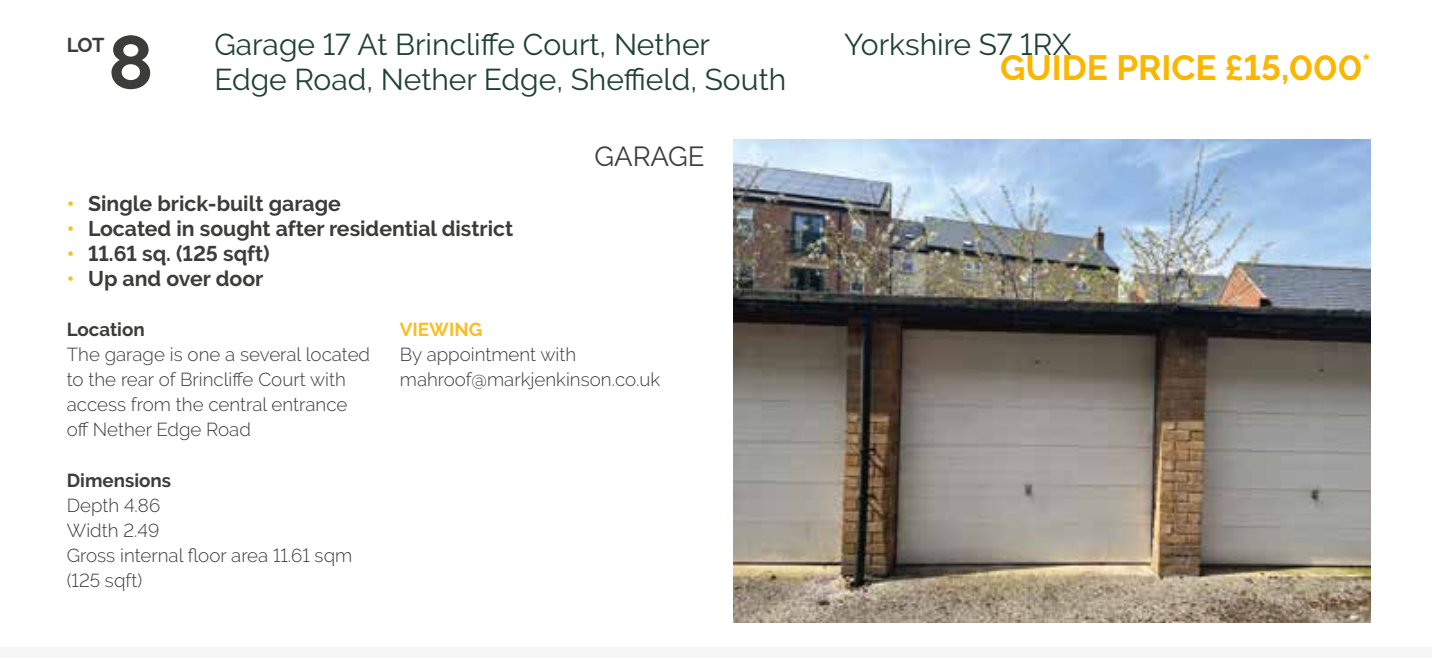
<style>
.page{position:relative;width:1432px;height:658px;background:#fff}
.page>*{position:absolute;margin:0;border:0;box-sizing:border-box;transform-origin:0 0}
.t1{font:700 75px "Raleway";color:#3c3c3b}
.t2{font:700 35px "Raleway";color:#fab600}
.t3{font:30px/35px "Raleway";color:#1f4136}
.t4{font:27.5px "Raleway";color:#3c3c3b}
.t5{font:700 21.25px "Raleway";color:#3c3c3b}
.t6{font:700 20px "Raleway";color:#3c3c3b}
.t7{font:300 18.75px/25px "Raleway";color:#3c3c3b}
.t8{font:700 18.75px "Raleway";color:#3c3c3b}
.t9{font:700 18.75px "Raleway";color:#fcbd20}
.s1{color:#fcbd20}
</style>
<div class="page">
<img style="left:733px;top:140px;width:638px;height:482px">
<div style="left:0;top:646px;width:1432px;height:12px;background:#f6f6f6"></div>
<p class="t6" style="left:67px;top:34px;width:39px">LOT</p>
<h3 class="t3" style="left:214px;top:27px;width:573px">Garage 17 At Brincliffe Court, Nether<br>Edge Road, Nether Edge, Sheffield, South</h3>
<h1 class="t1" style="left:108px;top:19px;width:47px">8</h1>
<h3 class="t4" style="left:594px;top:140px;width:112px">GARAGE</h3>
<p class="t5" style="left:67px;top:192px;width:276px"><span class="s1">•</span> Single brick-built garage</p>
<p class="t5" style="left:67px;top:217px;width:448px"><span class="s1">•</span> Located in sought after residential district</p>
<p class="t5" style="left:67px;top:242px;width:204px"><span class="s1">•</span> 11.61 sq. (125 sqft)</p>
<p class="t5" style="left:67px;top:267px;width:198px"><span class="s1">•</span> Up and over door</p>
<p class="t8" style="left:67px;top:319px;width:79px">Location</p>
<p class="t7" style="left:67px;top:342px;width:305px">The garage is one a several located to the rear of Brincliffe Court with access from the central entrance off Nether Edge Road</p>
<p class="t8" style="left:67px;top:469px;width:106px">Dimensions</p>
<p class="t7" style="left:67px;top:492px;width:287px">Depth 4.86<br>Width 2.49<br>Gross internal floor area 11.61 sqm (125 sqft)</p>
<p class="t9" style="left:400px;top:319px;width:84px">VIEWING</p>
<p class="t7" style="left:400px;top:342px;width:262px">By appointment with mahroof@markjenkinson.co.uk</p>
<h3 class="t3" style="left:844px;top:27px;width:229px">Yorkshire S7 1RX</h3>
<h2 class="t2" style="left:1000px;top:47px;width:372px">GUIDE PRICE £15,000<sup>*</sup></h2>
</div>
